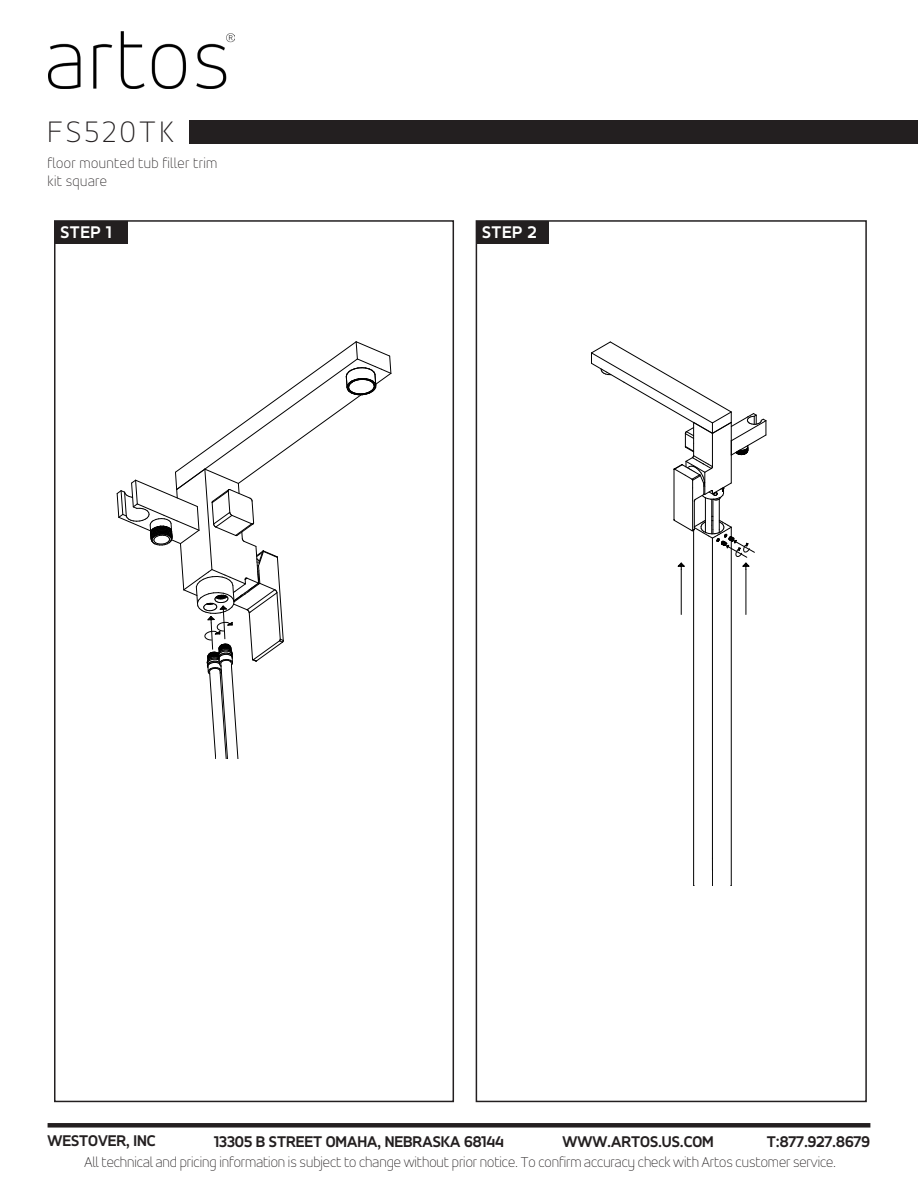
<style>
.page{position:relative;width:918px;height:1188px;background:#fff}
.page>*{position:absolute;margin:0;border:0;box-sizing:border-box;transform-origin:0 0}
.t1{font:100 31.5px "Accord Alternate";letter-spacing:.12em;color:#231f20}
.t2{font:700 18px "Accord Alternate";letter-spacing:.04em;color:#fff}
.t3{font:700 16.5px "Accord Alternate";color:#231f20}
.t4{font:100 15px "Accord Alternate";color:#231f20}
.t5{font:100 15px/18px "Accord Alternate";letter-spacing:.03em;color:#231f20}
</style>
<div class="page">
<div style="left:48px;top:1123px;width:822px;height:5px;background:#231f20"></div>
<img style="left:49px;top:32px;width:185px;height:56px">
<div style="left:189px;top:120px;width:729px;height:24px;background:#231f20"></div>
<div style="left:54px;top:220px;width:400px;height:882px;border:2px solid #231f20"></div>
<div style="left:476px;top:220px;width:391px;height:882px;border:2px solid #231f20"></div>
<div style="left:55px;top:221px;width:72px;height:23px;background:#231f20"></div>
<div style="left:476px;top:221px;width:73px;height:23px;background:#231f20"></div>
<svg style="left:117px;top:341px;width:274px;height:418px"></svg>
<hr style="left:693px;top:530px;width:1px;height:356px;background:#000">
<hr style="left:712px;top:538px;width:1px;height:320px;background:#000">
<svg style="left:712px;top:858px;width:1px;height:28px"></svg>
<hr style="left:731px;top:541px;width:1px;height:345px;background:#000">
<hr style="left:746px;top:570px;width:1px;height:44px;background:#000">
<hr style="left:681px;top:570px;width:1px;height:44px;background:#000">
<svg style="left:591px;top:342px;width:176px;height:228px"></svg>
<p class="t1" style="left:48px;top:114px;width:127px">FS520TK</p>
<p class="t5" style="left:48px;top:154px;width:171px">floor mounted tub filler trim kit square</p>
<p class="t2" style="left:60px;top:222px;width:53px">STEP 1</p>
<p class="t2" style="left:482px;top:222px;width:56px">STEP 2</p>
<p class="t3" style="left:48px;top:1131px;width:110px">WESTOVER, INC</p>
<p class="t3" style="left:214px;top:1132px;width:291px">13305 B STREET OMAHA, NEBRASKA 68144</p>
<p class="t3" style="left:563px;top:1132px;width:153px">WWW.ARTOS.US.COM</p>
<p class="t3" style="left:767px;top:1132px;width:105px">T:877.927.8679</p>
<p class="t4" style="left:84px;top:1153px;width:753px">All technical and pricing information is subject to change without prior notice. To confirm accuracy check with Artos customer service.</p>
</div>
